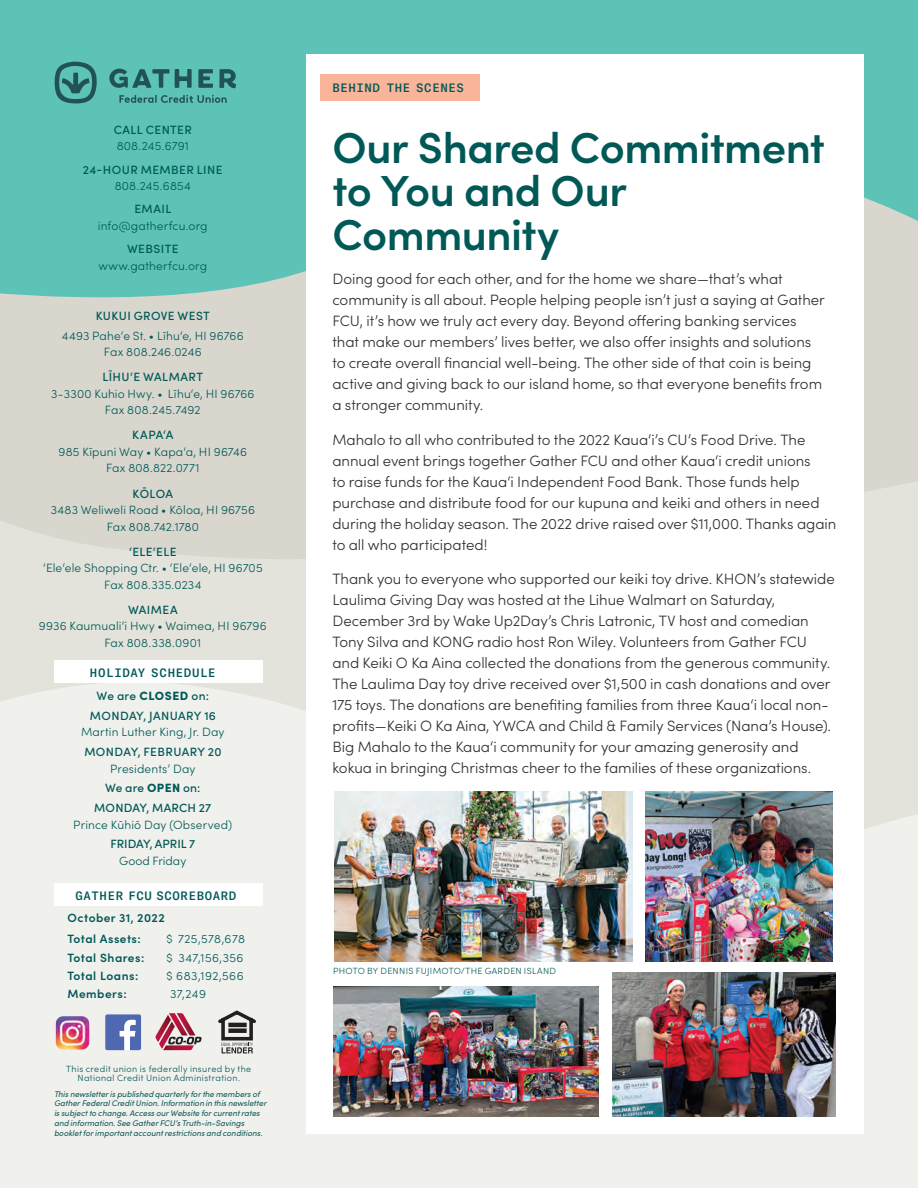
<style>
.page{position:relative;width:918px;height:1188px;background:#5cc3b6}
.page>*{position:absolute;margin:0;border:0;box-sizing:border-box;transform-origin:0 0}
.Headline_-_Small_27{font:600 43.5px/43.5px "Sofia Pro";letter-spacing:-.01em;color:#005957}
.Body_copy_10_14{font:300 15px/21px "Sofia Pro";letter-spacing:-.005em;color:#322f2b}
.Subheads_18pt{font:300 12px/16.5px "Sofia Pro";letter-spacing:.015em;color:#005957;text-align:center}
.t1{font:500 12px/16.5px "Sofia Pro";letter-spacing:.025em;color:#005957;text-align:center}
.Subheads_18pt-2{font:600 12px "Sofia Pro";letter-spacing:.035em;color:#005957}
.Story_Lead__custom_k{font:500 12px "GT America Mono";letter-spacing:.05em;color:#005957}
.Subheads_18pt-3{font:300 12px "Sofia Pro";letter-spacing:.04em;color:#005957}
.t2{font:500 12px/16.5px "Sofia Pro";color:#005957;text-align:center}
.Body_copy_10_14-2{font:300 9px/9px "Sofia Pro";letter-spacing:.04em;color:#005957;text-align:center}
.Captions___Disclosur{font:italic 8.25px/9.8px "Sofia Pro";color:#0d5958}
.s1{font-weight:500}
.s2{font-weight:300}
.s3{font-weight:900}
</style>
<div class="page">
<svg style="left:227px;top:197px;width:691px;height:92px"></svg>
<svg style="left:0;top:289px;width:918px;height:380px;background:#dadad2"></svg>
<div style="left:0;top:669px;width:918px;height:519px;background:#f0f0ed"></div>
<div style="left:306px;top:54px;width:558px;height:1080px;background:#fff"></div>
<img style="left:54px;top:1015px;width:37px;height:37px">
<svg style="left:105px;top:1014px;width:36px;height:36px"></svg>
<svg style="left:155px;top:1013px;width:47px;height:37px;background:#c48b97"></svg>
<svg style="left:218px;top:1010px;width:38px;height:43px;background:#9d9c9a"></svg>
<div style="left:54px;top:660px;width:208px;height:23px;background:#fff"></div>
<div style="left:320px;top:74px;width:160px;height:27px;background:#f9b49a"></div>
<svg style="left:119px;top:95px;width:108px;height:8px"></svg>
<svg style="left:55px;top:62px;width:42px;height:41px"></svg>
<svg style="left:109px;top:69px;width:83px;height:19px"></svg>
<svg style="left:198px;top:69px;width:15px;height:19px"></svg>
<svg style="left:219px;top:69px;width:17px;height:19px"></svg>
<div style="left:54px;top:883px;width:208px;height:22px;background:#fff"></div>
<img style="left:334px;top:792px;width:299px;height:169px">
<img style="left:333px;top:986px;width:265px;height:131px">
<img style="left:646px;top:792px;width:187px;height:170px">
<img style="left:612px;top:972px;width:224px;height:145px">
<p class="Subheads_18pt" style="left:114px;top:121px;width:80px;text-align:left"><span class="s1">CALL CENTER<br></span>808.245.6791</p>
<p class="t1" style="left:83px;top:160px;width:141px">24-HOUR MEMBER LINE<br><span class="s2">808.245.6854</span></p>
<p class="Subheads_18pt" style="left:98px;top:200px;width:111px"><span class="s1">EMAIL </span>info@gatherfcu.org</p>
<p class="Subheads_18pt" style="left:98px;top:240px;width:110px"><span class="s1">WEBSITE </span>www.gatherfcu.org</p>
<p class="t1" style="left:96px;top:307px;width:116px">KUKUI GROVE WEST</p>
<p class="Subheads_18pt" style="left:62px;top:327px;width:183px">4493 Pahe‘e St. • Līhu‘e, HI 96766<br>Fax 808.246.0246</p>
<p class="Subheads_18pt" style="left:51px;top:368px;width:205px"><span class="s1">LĪHU‘E WALMART<br></span>3-3300 Kuhio Hwy. • Līhu‘e, HI 96766<br>Fax 808.245.7492</p>
<p class="Subheads_18pt" style="left:59px;top:426px;width:190px"><span class="s1">KAPA‘A<br></span>985 Kīpuni Way • Kapa‘a, HI 96746<br>Fax 808.822.0771</p>
<p class="Subheads_18pt" style="left:51px;top:484px;width:206px"><span class="s1">KŌLOA<br></span>3483 Weliweli Road • Kōloa, HI 96756<br>Fax 808.742.1780</p>
<p class="Subheads_18pt" style="left:43px;top:543px;width:221px"><span class="s1">‘ELE‘ELE<br></span>‘Ele‘ele Shopping Ctr. • ‘Ele‘ele, HI 96705<br>Fax 808.335.0234</p>
<p class="Subheads_18pt" style="left:39px;top:601px;width:229px"><span class="s1">WAIMEA<br></span>9936 Kaumuali‘i Hwy • Waimea, HI 96796<br>Fax 808.338.0901</p>
<p class="Story_Lead__custom_k" style="left:90px;top:666px;width:127px">HOLIDAY SCHEDULE</p>
<p class="t1" style="left:97px;top:687px;width:114px">We are <span class="s3">CLOSED</span> on:</p>
<p class="Subheads_18pt" style="left:81px;top:707px;width:145px"><span class="s1">MONDAY, JANUARY 16<br></span>Martin Luther King, Jr. Day</p>
<p class="t1" style="left:84px;top:743px;width:139px">MONDAY, FEBRUARY 20<br><span class="s2">Presidents’ Day</span></p>
<p class="t1" style="left:105px;top:779px;width:97px">We are <span class="s3">OPEN</span> on:</p>
<p class="Subheads_18pt" style="left:73px;top:799px;width:161px"><span class="s1">MONDAY, MARCH 27<br></span>Prince Kūhiō Day (Observed)</p>
<p class="t2" style="left:110px;top:835px;width:86px">FRIDAY, APRIL 7<br><span class="s2">Good Friday</span></p>
<p class="Story_Lead__custom_k" style="left:76px;top:889px;width:162px">GATHER FCU SCOREBOARD</p>
<p class="Subheads_18pt-2" style="left:68px;top:908px;width:99px">October 31, 2022</p>
<p class="Subheads_18pt-2" style="left:68px;top:930px;width:75px">Total Assets:</p>
<p class="Subheads_18pt-3" style="left:166px;top:930px;width:80px">$ 725,578,678</p>
<p class="Subheads_18pt-2" style="left:68px;top:948px;width:78px">Total Shares:</p>
<p class="Subheads_18pt-3" style="left:166px;top:949px;width:79px">$ 347,156,356</p>
<p class="Subheads_18pt-2" style="left:68px;top:967px;width:72px">Total Loans:</p>
<p class="Subheads_18pt-3" style="left:166px;top:967px;width:79px">$ 683,192,566</p>
<p class="Subheads_18pt-2" style="left:68px;top:985px;width:61px">Members:</p>
<p class="Subheads_18pt" style="left:170px;top:985px;width:37px">37,249</p>
<p class="Body_copy_10_14-2" style="left:66px;top:1064px;width:187px">This credit union is federally insured by the<br>National Credit Union Administration.</p>
<p class="Captions___Disclosur" style="left:54px;top:1088px;width:214px">This newsletter is published quarterly for the members of Gather Federal Credit Union. Information in this newsletter is subject to change. Access our Website for current rates and information. See Gather FCU’s Truth-in-Savings booklet for important account restrictions and conditions.</p>
<p class="Story_Lead__custom_k" style="left:332px;top:81px;width:133px">BEHIND THE SCENES</p>
<p class="Headline_-_Small_27" style="left:332px;top:123px;width:494px">Our Shared Commitment to You and Our<br>Community</p>
<p class="Body_copy_10_14" style="left:332px;top:268px;width:494px">Doing good for each other, and for the home we share—that’s what community is all about. People helping people isn’t just a saying at Gather FCU, it’s how we truly act every day. Beyond offering banking services that make our members’ lives better, we also offer insights and solutions to create overall financial well-being. The other side of that coin is being active and giving back to our island home, so that everyone benefits from a stronger community.</p>
<p class="Body_copy_10_14" style="left:332px;top:428px;width:506px">Mahalo to all who contributed to the 2022 Kaua‘i’s CU’s Food Drive. The annual event brings together Gather FCU and other Kaua‘i credit unions<br>to raise funds for the Kaua‘i Independent Food Bank. Those funds help purchase and distribute food for our kupuna and keiki and others in need during the holiday season. The 2022 drive raised over $11,000. Thanks again to all who participated!</p>
<p class="Body_copy_10_14" style="left:332px;top:568px;width:504px">Thank you to everyone who supported our keiki toy drive. KHON’s statewide Laulima Giving Day was hosted at the Lihue Walmart on Saturday, December 3rd by Wake Up2Day’s Chris Latronic, TV host and comedian Tony Silva and KONG radio host Ron Wiley. Volunteers from Gather FCU and Keiki O Ka Aina collected the donations from the generous community.<br>The Laulima Day toy drive received over $1,500 in cash donations and over 175 toys. The donations are benefiting families from three Kaua‘i local non&shy;profits—Keiki O Ka Aina, YWCA and Child &amp; Family Services (Nana’s House).<br>Big Mahalo to the Kaua‘i community for your amazing generosity and kokua in bringing Christmas cheer to the families of these organizations.</p>
<p class="Body_copy_10_14-2" style="left:333px;top:966px;width:225px">PHOTO BY DENNIS FUJIMOTO/THE GARDEN ISLAND</p>
</div>
